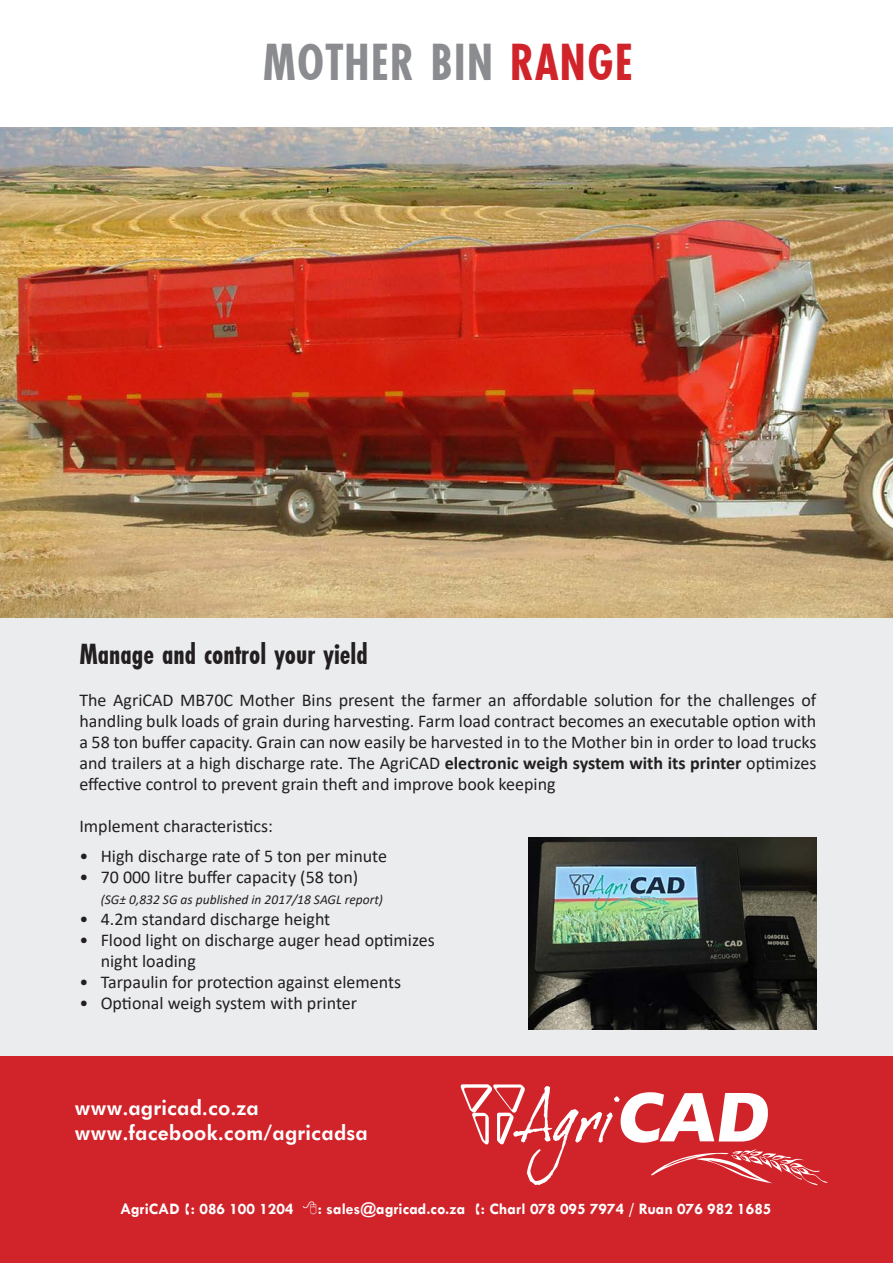
<style>
.page{position:relative;width:893px;height:1263px;background:#fff}
.page>*{position:absolute;margin:0;border:0;box-sizing:border-box;transform-origin:0 0}
.t1{font:700 condensed 48.45px "Futurist";letter-spacing:.02em;color:#8a8c8f}
.t2{font:700 condensed 27px "Futurist";color:#231f20}
.t3{font:700 20.55px "Futurist";color:#fff}
.t4{font:18px/21px "Calibri";color:#231f20;text-align:justify}
.t5{font:700 16.2px "Tw Cen";color:#fff}
.t6{font:italic 13.5px "Calibri";color:#231f20}
.s1{color:#d1232a}
.s2{font-weight:700}
</style>
<div class="page">
<div style="left:0;top:128px;width:893px;height:1126px;background:#eaecee"></div>
<div style="left:0;top:1056px;width:893px;height:207px;background:#d1232a"></div>
<svg style="left:460px;top:1084px;width:368px;height:102px"></svg>
<img style="left:0;top:128px;width:893px;height:489px">
<img style="left:528px;top:838px;width:288px;height:192px">
<p class="t1" style="left:263px;top:33px;width:372px">MOTHER BIN <span class="s1">RANGE</span></p>
<p class="t2" style="left:79px;top:638px;width:290px">Manage and control your yield</p>
<p class="t4" style="left:79px;top:689px;width:738px">The AgriCAD MB70C Mother Bins present the farmer an affordable solution for the challenges of handling bulk loads of grain during harvesting. Farm load contract becomes an executable option with a 58 ton buffer capacity. Grain can now easily be harvested in to the Mother bin in order to load trucks and trailers at a high discharge rate. The AgriCAD <span class="s2">electronic weigh system with its printer</span> optimizes effective control to prevent grain theft and improve book keeping</p>
<p class="t4" style="left:79px;top:815px;width:195px">Implement characteristics:</p>
<p class="t4" style="left:79px;top:845px;width:309px">• High discharge rate of 5 ton per minute</p>
<p class="t4" style="left:79px;top:866px;width:280px">• 70 000 litre buffer capacity (58 ton)</p>
<p class="t6" style="left:101px;top:890px;width:284px">(SG± 0,832 SG as published in 2017/18 SAGL report)</p>
<p class="t4" style="left:79px;top:908px;width:252px">• 4.2m standard discharge height</p>
<p class="t4" style="left:79px;top:929px;width:357px">• Flood light on discharge auger head optimizes</p>
<p class="t4" style="left:101px;top:950px;width:97px">night loading</p>
<p class="t4" style="left:79px;top:971px;width:323px">• Tarpaulin for protection against elements</p>
<p class="t4" style="left:79px;top:992px;width:279px">• Optional weigh system with printer</p>
<p class="t3" style="left:75px;top:1094px;width:186px">www.agricad.co.za</p>
<p class="t3" style="left:75px;top:1119px;width:295px">www.facebook.com/agricadsa</p>
<p class="t5" style="left:120px;top:1199px;width:175px">AgriCAD : 086 100 1204</p>
<p class="t5" style="left:318px;top:1199px;width:455px">: sales@agricad.co.za : Charl 078 095 7974 / Ruan 076 982 1685</p>
</div>
